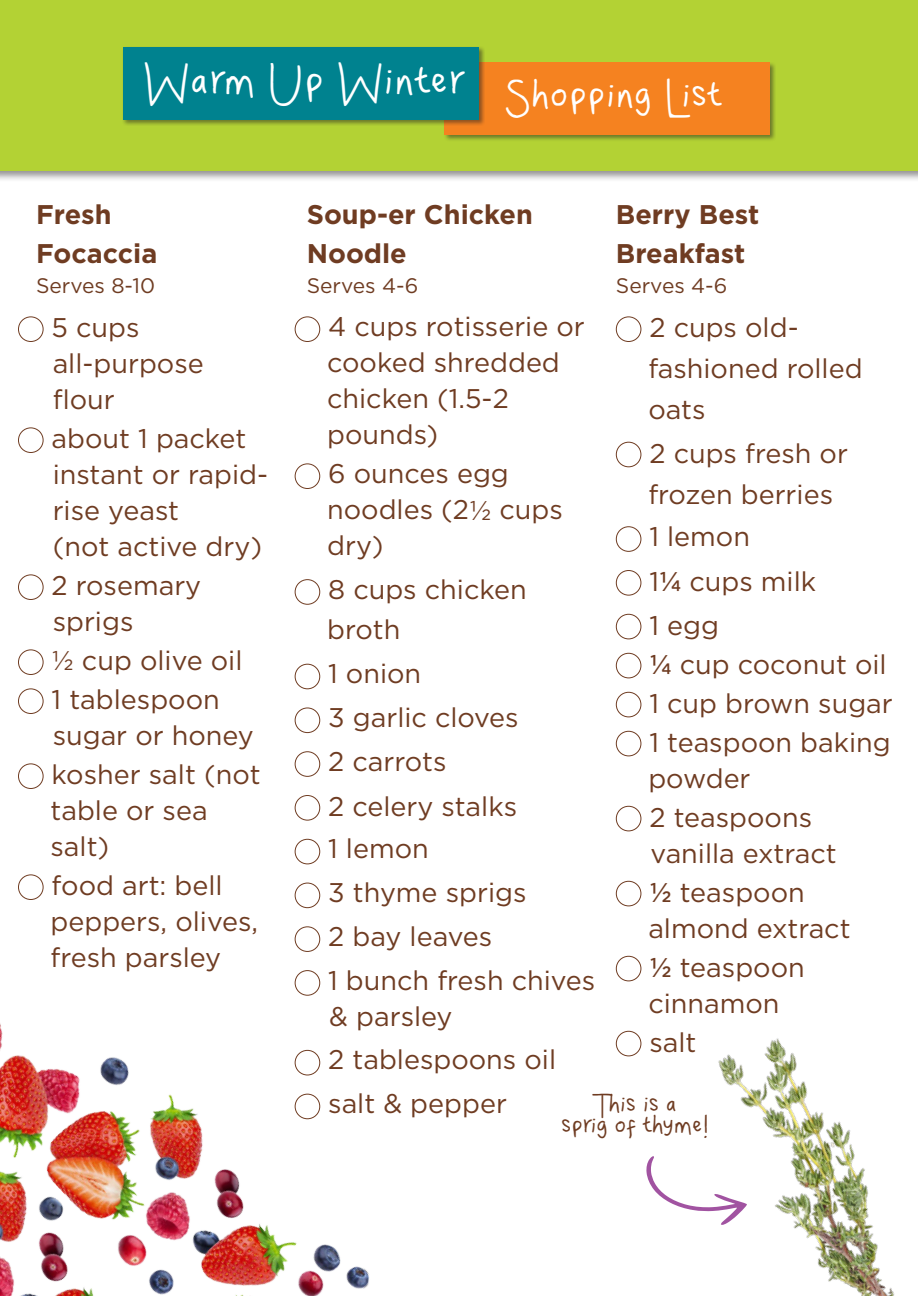
<style>
.page{position:relative;width:918px;height:1296px;background:#fff}
.page>*{position:absolute;margin:0;border:0;box-sizing:border-box;transform-origin:0 0}
.t1{font:36px "Dina's Handwriting";letter-spacing:.02em;color:#fff}
.t2{font:33px "Dina's Handwriting";letter-spacing:.02em;color:#fff}
.kidstir_ShopListTxt{font:27px "Gotham";color:#6f3c22}
.kidstir_ShopListTxt-2{font:700 27px "Gotham";color:#6f3c22}
.kidstir_ShopListTxt-3{font:21px "Gotham";color:#6f3c22}
.kidstir_ShopListTxt-4{font:21px "Dina's Handwriting";color:#6f3c22}
.s1{font-weight:500}
</style>
<div class="page">
<div style="left:18px;top:317px;width:25px;height:25px;border:1px solid #6f3c22;border-radius:50%"></div>
<div style="left:18px;top:428px;width:25px;height:25px;border:1px solid #6f3c22;border-radius:50%"></div>
<div style="left:18px;top:575px;width:25px;height:25px;border:1px solid #6f3c22;border-radius:50%"></div>
<div style="left:18px;top:650px;width:25px;height:25px;border:1px solid #6f3c22;border-radius:50%"></div>
<div style="left:18px;top:689px;width:25px;height:25px;border:1px solid #6f3c22;border-radius:50%"></div>
<div style="left:18px;top:764px;width:25px;height:25px;border:1px solid #6f3c22;border-radius:50%"></div>
<div style="left:18px;top:875px;width:25px;height:25px;border:1px solid #6f3c22;border-radius:50%"></div>
<div style="left:295px;top:317px;width:25px;height:25px;border:1px solid #6f3c22;border-radius:50%"></div>
<div style="left:295px;top:464px;width:25px;height:25px;border:1px solid #6f3c22;border-radius:50%"></div>
<div style="left:295px;top:579px;width:25px;height:26px;border:1px solid #6f3c22;border-radius:50%"></div>
<div style="left:295px;top:664px;width:25px;height:25px;border:1px solid #6f3c22;border-radius:50%"></div>
<div style="left:295px;top:708px;width:25px;height:25px;border:1px solid #6f3c22;border-radius:50%"></div>
<div style="left:295px;top:751px;width:25px;height:26px;border:1px solid #6f3c22;border-radius:50%"></div>
<div style="left:295px;top:795px;width:25px;height:26px;border:1px solid #6f3c22;border-radius:50%"></div>
<div style="left:295px;top:839px;width:25px;height:25px;border:1px solid #6f3c22;border-radius:50%"></div>
<div style="left:295px;top:883px;width:25px;height:25px;border:1px solid #6f3c22;border-radius:50%"></div>
<div style="left:616px;top:317px;width:25px;height:25px;border:1px solid #6f3c22;border-radius:50%"></div>
<div style="left:616px;top:442px;width:25px;height:25px;border:1px solid #6f3c22;border-radius:50%"></div>
<div style="left:616px;top:526px;width:25px;height:26px;border:1px solid #6f3c22;border-radius:50%"></div>
<div style="left:616px;top:570px;width:25px;height:26px;border:1px solid #6f3c22;border-radius:50%"></div>
<div style="left:616px;top:614px;width:25px;height:25px;border:1px solid #6f3c22;border-radius:50%"></div>
<div style="left:616px;top:653px;width:25px;height:25px;border:1px solid #6f3c22;border-radius:50%"></div>
<div style="left:616px;top:692px;width:25px;height:25px;border:1px solid #6f3c22;border-radius:50%"></div>
<div style="left:616px;top:731px;width:25px;height:25px;border:1px solid #6f3c22;border-radius:50%"></div>
<div style="left:616px;top:806px;width:25px;height:25px;border:1px solid #6f3c22;border-radius:50%"></div>
<div style="left:616px;top:881px;width:25px;height:25px;border:1px solid #6f3c22;border-radius:50%"></div>
<div style="left:616px;top:956px;width:25px;height:25px;border:1px solid #6f3c22;border-radius:50%"></div>
<div style="left:616px;top:1031px;width:25px;height:25px;border:1px solid #6f3c22;border-radius:50%"></div>
<img style="left:718px;top:1038px;width:177px;height:258px">
<svg style="left:646px;top:1156px;width:101px;height:69px"></svg>
<img style="left:0;top:887px;width:369px;height:409px">
<img style="left:0;top:1113px;width:168px;height:183px">
<div style="left:0;top:0;width:918px;height:182px;background:#231f20;opacity:.5"></div>
<div style="left:0;top:0;width:918px;height:171px;background:#b3d234"></div>
<div style="left:443px;top:62px;width:333px;height:79px;background:#231f20;opacity:.5"></div>
<div style="left:444px;top:63px;width:326px;height:72px;background:#f58220"></div>
<div style="left:122px;top:46px;width:363px;height:80px;background:#231f20;opacity:.5"></div>
<div style="left:123px;top:47px;width:356px;height:72px;background:#00828f"></div>
<p class="t1" style="left:144px;top:61px;width:320px">Warm Up Winter</p>
<p class="t2" style="left:506px;top:77px;width:218px">Shopping List</p>
<p class="kidstir_ShopListTxt-2" style="left:36px;top:196px;width:77px">Fresh</p>
<p class="kidstir_ShopListTxt-2" style="left:36px;top:235px;width:123px">Focaccia</p>
<p class="kidstir_ShopListTxt-3" style="left:36px;top:272px;width:120px">Serves 8-10</p>
<p class="kidstir_ShopListTxt-3" style="left:307px;top:272px;width:113px">Serves 4-6</p>
<p class="kidstir_ShopListTxt-3" style="left:616px;top:272px;width:113px">Serves 4-6</p>
<p class="kidstir_ShopListTxt-2" style="left:307px;top:196px;width:228px">Soup-er Chicken</p>
<p class="kidstir_ShopListTxt-2" style="left:307px;top:235px;width:102px">Noodle</p>
<p class="kidstir_ShopListTxt-2" style="left:616px;top:196px;width:145px">Berry Best</p>
<p class="kidstir_ShopListTxt-2" style="left:616px;top:235px;width:131px">Breakfast</p>
<p class="kidstir_ShopListTxt" style="left:52px;top:311px;width:90px">5 cups</p>
<p class="kidstir_ShopListTxt" style="left:53px;top:347px;width:153px">all-purpose</p>
<p class="kidstir_ShopListTxt" style="left:53px;top:383px;width:64px">flour</p>
<p class="kidstir_ShopListTxt" style="left:52px;top:422px;width:196px">about 1 packet</p>
<p class="kidstir_ShopListTxt" style="left:53px;top:458px;width:217px">instant or rapid-</p>
<p class="kidstir_ShopListTxt" style="left:53px;top:494px;width:128px">rise yeast</p>
<p class="kidstir_ShopListTxt" style="left:53px;top:530px;width:211px">(not active dry)</p>
<p class="kidstir_ShopListTxt" style="left:52px;top:569px;width:151px">2 rosemary</p>
<p class="kidstir_ShopListTxt" style="left:53px;top:605px;width:82px">sprigs</p>
<p class="kidstir_ShopListTxt" style="left:52px;top:644px;width:192px">½ cup olive oil</p>
<p class="kidstir_ShopListTxt" style="left:52px;top:683px;width:170px">1 tablespoon</p>
<p class="kidstir_ShopListTxt" style="left:53px;top:719px;width:203px">sugar or honey</p>
<p class="kidstir_ShopListTxt" style="left:52px;top:758px;width:211px">kosher salt (not</p>
<p class="kidstir_ShopListTxt" style="left:51px;top:794px;width:159px">table or sea</p>
<p class="kidstir_ShopListTxt" style="left:51px;top:830px;width:60px">salt)</p>
<p class="kidstir_ShopListTxt" style="left:52px;top:869px;width:173px">food art: bell</p>
<p class="kidstir_ShopListTxt" style="left:51px;top:905px;width:209px">peppers, olives,</p>
<p class="kidstir_ShopListTxt" style="left:51px;top:941px;width:172px">fresh parsley</p>
<p class="kidstir_ShopListTxt" style="left:328px;top:309px;width:258px">4 cups rotisserie or</p>
<p class="kidstir_ShopListTxt" style="left:327px;top:345px;width:234px">cooked shredded</p>
<p class="kidstir_ShopListTxt" style="left:327px;top:381px;width:183px">chicken (1.5-2</p>
<p class="kidstir_ShopListTxt" style="left:327px;top:417px;width:113px">pounds)</p>
<p class="kidstir_ShopListTxt" style="left:328px;top:456px;width:182px">6 ounces egg</p>
<p class="kidstir_ShopListTxt" style="left:327px;top:492px;width:237px">noodles (2½ cups</p>
<p class="kidstir_ShopListTxt" style="left:327px;top:528px;width:58px">dry)</p>
<p class="kidstir_ShopListTxt" style="left:328px;top:572px;width:200px">8 cups chicken</p>
<p class="kidstir_ShopListTxt" style="left:327px;top:613px;width:75px">broth</p>
<p class="kidstir_ShopListTxt" style="left:328px;top:656px;width:95px">1 onion</p>
<p class="kidstir_ShopListTxt" style="left:328px;top:700px;width:192px">3 garlic cloves</p>
<p class="kidstir_ShopListTxt" style="left:328px;top:744px;width:120px">2 carrots</p>
<p class="kidstir_ShopListTxt" style="left:328px;top:789px;width:190px">2 celery stalks</p>
<p class="kidstir_ShopListTxt" style="left:328px;top:831px;width:102px">1 lemon</p>
<p class="kidstir_ShopListTxt" style="left:328px;top:875px;width:200px">3 thyme sprigs</p>
<p class="kidstir_ShopListTxt" style="left:328px;top:919px;width:165px">2 bay leaves</p>
<p class="kidstir_ShopListTxt" style="left:328px;top:963px;width:269px">1 bunch fresh chives</p>
<p class="kidstir_ShopListTxt" style="left:329px;top:999px;width:125px">&amp; parsley</p>
<p class="kidstir_ShopListTxt" style="left:328px;top:1043px;width:229px">2 tablespoons oil</p>
<p class="kidstir_ShopListTxt" style="left:328px;top:1086px;width:180px">salt &amp; pepper</p>
<p class="kidstir_ShopListTxt" style="left:649px;top:311px;width:151px">2 cups old-</p>
<p class="kidstir_ShopListTxt" style="left:648px;top:351px;width:216px">fashioned rolled</p>
<p class="kidstir_ShopListTxt" style="left:648px;top:392px;width:59px">oats</p>
<p class="kidstir_ShopListTxt" style="left:649px;top:436px;width:200px">2 cups fresh or</p>
<p class="kidstir_ShopListTxt" style="left:648px;top:477px;width:186px">frozen berries</p>
<p class="kidstir_ShopListTxt" style="left:649px;top:519px;width:102px">1 lemon</p>
<p class="kidstir_ShopListTxt" style="left:649px;top:564px;width:168px">1<span class="s1">¼</span> cups milk</p>
<p class="kidstir_ShopListTxt" style="left:649px;top:608px;width:71px">1 egg</p>
<p class="kidstir_ShopListTxt" style="left:649px;top:647px;width:239px"><span class="s1">¼</span> cup coconut oil</p>
<p class="kidstir_ShopListTxt" style="left:649px;top:686px;width:245px">1 cup brown sugar</p>
<p class="kidstir_ShopListTxt" style="left:649px;top:725px;width:243px">1 teaspoon baking</p>
<p class="kidstir_ShopListTxt" style="left:648px;top:761px;width:104px">powder</p>
<p class="kidstir_ShopListTxt" style="left:649px;top:800px;width:164px">2 teaspoons</p>
<p class="kidstir_ShopListTxt" style="left:650px;top:836px;width:188px">vanilla extract</p>
<p class="kidstir_ShopListTxt" style="left:649px;top:875px;width:157px"><span class="s1">½</span> teaspoon</p>
<p class="kidstir_ShopListTxt" style="left:648px;top:911px;width:204px">almond extract</p>
<p class="kidstir_ShopListTxt" style="left:649px;top:950px;width:157px"><span class="s1">½</span> teaspoon</p>
<p class="kidstir_ShopListTxt" style="left:648px;top:986px;width:133px">cinnamon</p>
<p class="kidstir_ShopListTxt" style="left:649px;top:1025px;width:49px">salt</p>
<p class="kidstir_ShopListTxt-4" style="left:595px;top:1092px;width:84px">This is a</p>
<p class="kidstir_ShopListTxt-4" style="left:562px;top:1113px;width:149px">sprig of thyme!</p>
</div>
